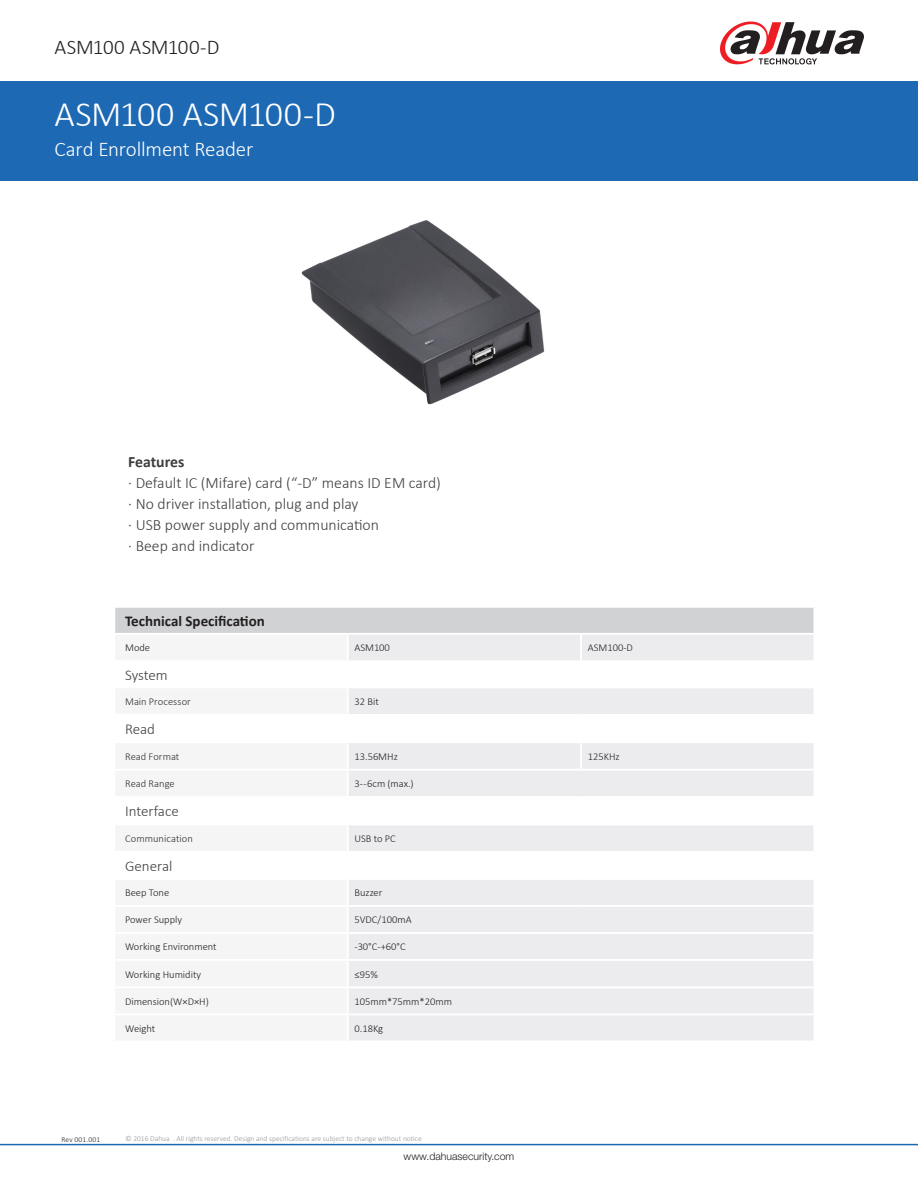
<style>
.page{position:relative;width:918px;height:1188px;background:#fff}
.page>*{position:absolute;margin:0;border:0;box-sizing:border-box;transform-origin:0 0}
.t1{font:300 36px "Calibri";letter-spacing:-.015em;color:#fff}
.t2{font:300 21px "Calibri";letter-spacing:-.01em;color:#fff}
.t3{font:300 21px "Calibri";letter-spacing:-.015em;color:#231f20}
.t4{font:300 15.75px "Calibri";color:#3e3e3f}
.t5{font:700 15.75px "Calibri";color:#3e3e3f}
.t6{font:300 15px "Calibri";color:#3e3e3f}
.t7{font:700 15px "Calibri";color:#231f20}
.t8{font:300 10.5px "Calibri";color:#231f20}
.t9{font:300 10.5px "Calibri";letter-spacing:.005em;color:#312f30}
.t10{font:300 10.5px "Helvetica Neue LT Std";color:#231f20}
.t11{font:300 7.5px "Calibri";color:#939598}
.t12{font:300 7.5px "Calibri";letter-spacing:.015em;color:#231f20}
</style>
<div class="page">
<div style="left:0;top:81px;width:918px;height:100px;background:#1e69b4"></div>
<hr style="left:0;top:1144px;width:918px;height:1px;background:#1e69b4">
<svg style="left:720px;top:22px;width:144px;height:42px"></svg>
<div style="left:114px;top:607px;width:700px;height:27px;background:#d1d2d4"></div>
<div style="left:349px;top:635px;width:464px;height:405px;background:#ececee"></div>
<svg style="left:349px;top:662px;width:465px;height:216px;fill:#f2f2f4"></svg>
<hr style="left:113px;top:606px;width:235px;height:2px;background:#fff">
<hr style="left:348px;top:606px;width:233px;height:2px;background:#fff">
<hr style="left:581px;top:606px;width:234px;height:2px;background:#fff">
<hr style="left:348px;top:714px;width:233px;height:2px;background:#fff">
<hr style="left:581px;top:714px;width:234px;height:2px;background:#fff">
<hr style="left:348px;top:796px;width:233px;height:2px;background:#fff">
<hr style="left:581px;top:796px;width:234px;height:2px;background:#fff">
<hr style="left:348px;top:851px;width:233px;height:2px;background:#fff">
<hr style="left:581px;top:851px;width:234px;height:2px;background:#fff">
<hr style="left:348px;top:878px;width:233px;height:2px;background:#fff">
<hr style="left:581px;top:878px;width:234px;height:2px;background:#fff">
<hr style="left:348px;top:905px;width:233px;height:2px;background:#fff">
<hr style="left:581px;top:905px;width:234px;height:2px;background:#fff">
<hr style="left:348px;top:959px;width:233px;height:2px;background:#fff">
<hr style="left:581px;top:959px;width:234px;height:2px;background:#fff">
<hr style="left:348px;top:986px;width:233px;height:2px;background:#fff">
<hr style="left:581px;top:986px;width:234px;height:2px;background:#fff">
<hr style="left:348px;top:1013px;width:233px;height:2px;background:#fff">
<hr style="left:581px;top:1013px;width:234px;height:2px;background:#fff">
<hr style="left:348px;top:633px;width:233px;height:2px;background:#fff">
<hr style="left:581px;top:633px;width:234px;height:2px;background:#fff">
<hr style="left:348px;top:660px;width:233px;height:2px;background:#fff">
<hr style="left:581px;top:660px;width:234px;height:2px;background:#fff">
<hr style="left:348px;top:686px;width:233px;height:2px;background:#fff">
<hr style="left:581px;top:686px;width:234px;height:2px;background:#fff">
<hr style="left:348px;top:741px;width:233px;height:2px;background:#fff">
<hr style="left:581px;top:741px;width:234px;height:2px;background:#fff">
<hr style="left:113px;top:608px;width:2px;height:25px;background:#fff">
<hr style="left:113px;top:633px;width:235px;height:2px;background:#fff">
<hr style="left:580px;top:635px;width:2px;height:25px;background:#fff">
<hr style="left:580px;top:743px;width:2px;height:26px;background:#fff">
<hr style="left:348px;top:769px;width:233px;height:2px;background:#fff">
<hr style="left:581px;top:769px;width:234px;height:2px;background:#fff">
<hr style="left:348px;top:824px;width:233px;height:1px;background:#fff">
<hr style="left:581px;top:824px;width:234px;height:1px;background:#fff">
<hr style="left:348px;top:932px;width:233px;height:2px;background:#fff">
<hr style="left:581px;top:932px;width:234px;height:2px;background:#fff">
<img style="left:301px;top:220px;width:244px;height:185px">
<p class="t3" style="left:55px;top:34px;width:167px">ASM100 ASM100-D</p>
<p class="t1" style="left:55px;top:92px;width:283px">ASM100 ASM100-D</p>
<p class="t2" style="left:55px;top:136px;width:200px">Card Enrollment Reader</p>
<p class="t5" style="left:128px;top:452px;width:58px">Features</p>
<p class="t4" style="left:128px;top:473px;width:314px">· Default IC (Mifare) card (“-D” means ID EM card)</p>
<p class="t4" style="left:128px;top:494px;width:232px">· No driver installation, plug and play</p>
<p class="t4" style="left:128px;top:515px;width:252px">· USB power supply and communication</p>
<p class="t4" style="left:128px;top:536px;width:128px">· Beep and indicator</p>
<p class="t7" style="left:125px;top:611px;width:141px">Technical Specification</p>
<p class="t8" style="left:125px;top:641px;width:26px">Mode</p>
<p class="t8" style="left:354px;top:641px;width:37px">ASM100</p>
<p class="t8" style="left:588px;top:641px;width:47px">ASM100-D</p>
<p class="t6" style="left:125px;top:666px;width:44px">System</p>
<p class="t9" style="left:125px;top:695px;width:67px">Main Processor</p>
<p class="t8" style="left:354px;top:695px;width:26px">32 Bit</p>
<p class="t6" style="left:125px;top:720px;width:31px">Read</p>
<p class="t9" style="left:125px;top:750px;width:56px">Read Format</p>
<p class="t8" style="left:354px;top:750px;width:45px">13.56MHz</p>
<p class="t8" style="left:588px;top:750px;width:33px">125KHz</p>
<p class="t9" style="left:125px;top:777px;width:51px">Read Range</p>
<p class="t8" style="left:354px;top:777px;width:61px">3--6cm (max.)</p>
<p class="t6" style="left:125px;top:802px;width:55px">Interface</p>
<p class="t9" style="left:125px;top:832px;width:69px">Communication</p>
<p class="t8" style="left:354px;top:832px;width:43px">USB to PC</p>
<p class="t6" style="left:125px;top:857px;width:49px">General</p>
<p class="t8" style="left:125px;top:886px;width:46px">Beep Tone</p>
<p class="t8" style="left:354px;top:886px;width:29px">Buzzer</p>
<p class="t8" style="left:125px;top:913px;width:59px">Power Supply</p>
<p class="t8" style="left:354px;top:913px;width:59px">5VDC/100mA</p>
<p class="t8" style="left:125px;top:940px;width:93px">Working Environment</p>
<p class="t8" style="left:354px;top:940px;width:53px">-30°C-+60°C</p>
<p class="t8" style="left:125px;top:968px;width:78px">Working Humidity</p>
<p class="t8" style="left:354px;top:968px;width:25px">≤95%</p>
<p class="t8" style="left:125px;top:995px;width:85px">Dimension(W×D×H)</p>
<p class="t8" style="left:354px;top:995px;width:99px">105mm*75mm*20mm</p>
<p class="t8" style="left:125px;top:1022px;width:32px">Weight</p>
<p class="t8" style="left:354px;top:1022px;width:30px">0.18Kg</p>
<p class="t12" style="left:62px;top:1135px;width:40px">Rev 001.001</p>
<p class="t11" style="left:125px;top:1134px;width:298px">© 2016 Dahua . All rights reserved. Design and specifications are subject to change without notice</p>
<p class="t10" style="left:404px;top:1150px;width:112px">www.dahuasecurity.com</p>
</div>
